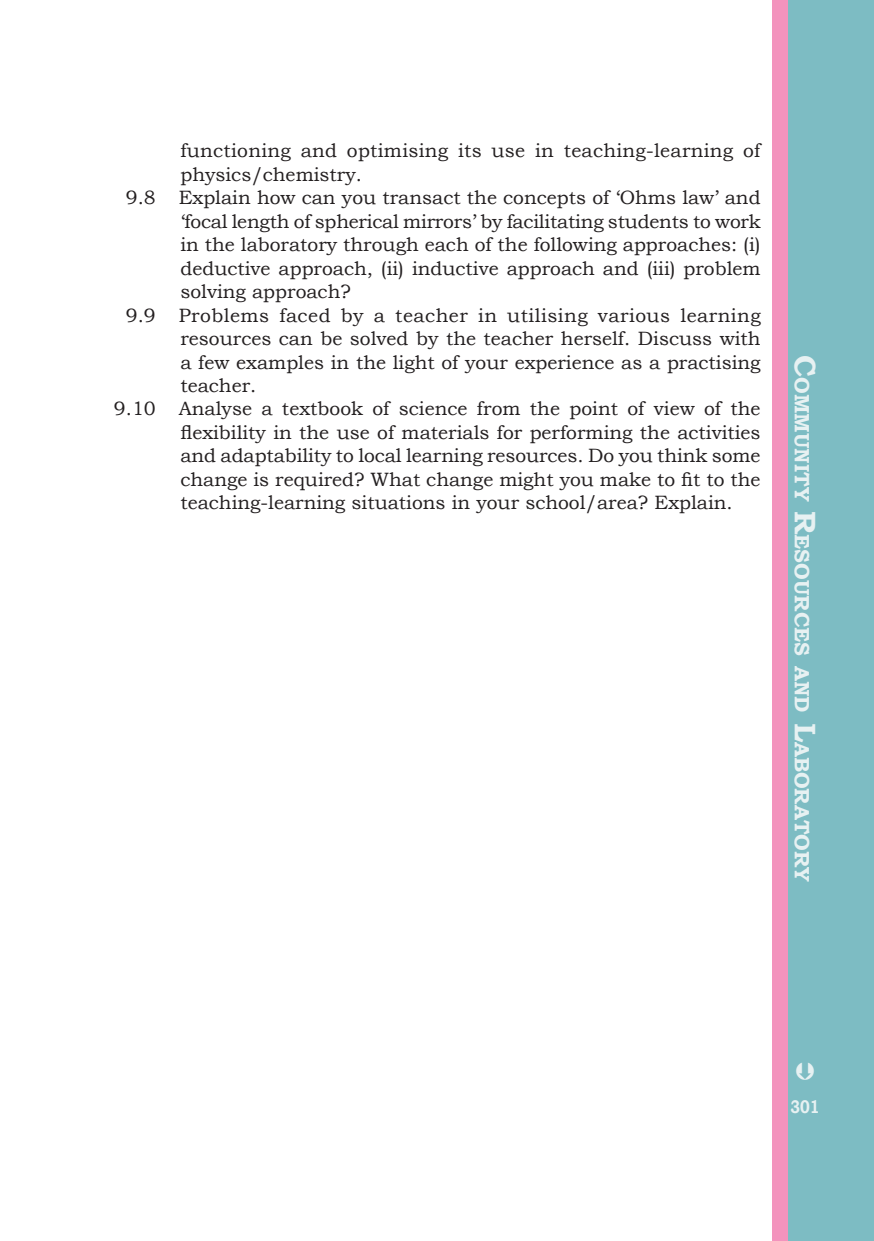
<style>
.page{position:relative;width:874px;height:1241px;background:#fff}
.page>*{position:absolute;margin:0;border:0;box-sizing:border-box;transform-origin:0 0}
.t1{font:700 20.82px "Bookman Old Style";color:#e7f1f2}
.t2{font:19.25px "Bookman Old Style";color:#231f20}
.t3{font:19.25px "Bookman Old Style";letter-spacing:.025em;color:#231f20}
.t4{font:700 18.38px "Bookman Old Style";color:#e7f1f2;scale:.8 1}
.s1{font-size:29.75px}
</style>
<div class="page">
<div style="left:787px;top:0;width:86px;height:1240px;background:#7dbcc3"></div>
<div style="left:771px;top:0;width:16px;height:1240px;background:#f393bd"></div>
<svg style="left:795px;top:1062px;width:18px;height:17px"></svg>
<p class="t2" style="left:180px;top:138px;width:581px">functioning and optimising its use in teaching-learning of</p>
<p class="t2" style="left:180px;top:162px;width:183px">physics/chemistry.</p>
<p class="t2" style="left:126px;top:185px;width:636px">9.8 Explain how can you transact the concepts of ‘Ohms law’ and</p>
<p class="t2" style="left:180px;top:209px;width:581px">‘focal length of spherical mirrors’ by facilitating students to work</p>
<p class="t2" style="left:180px;top:232px;width:581px">in the laboratory through each of the following approaches: (i)</p>
<p class="t2" style="left:180px;top:255px;width:581px">deductive approach, (ii) inductive approach and (iii) problem</p>
<p class="t2" style="left:180px;top:279px;width:172px">solving approach?</p>
<p class="t3" style="left:126px;top:302px;width:636px">9.9 Problems faced by a teacher in utilising various learning</p>
<p class="t2" style="left:180px;top:326px;width:581px">resources can be solved by the teacher herself. Discuss with</p>
<p class="t2" style="left:180px;top:349px;width:581px">a few examples in the light of your experience as a practising</p>
<p class="t2" style="left:180px;top:373px;width:77px">teacher.</p>
<p class="t2" style="left:114px;top:396px;width:647px">9.10 Analyse a textbook of science from the point of view of the</p>
<p class="t2" style="left:180px;top:420px;width:581px">flexibility in the use of materials for performing the activities</p>
<p class="t2" style="left:180px;top:443px;width:581px">and adaptability to local learning resources. Do you think some</p>
<p class="t2" style="left:180px;top:466px;width:581px">change is required? What change might you make to fit to the</p>
<p class="t2" style="left:180px;top:490px;width:553px">teaching-learning situations in your school/area? Explain.</p>
<p class="t1" style="left:816px;top:355px;width:528px;rotate:90deg"><span class="s1">C</span>ommunity <span class="s1">R</span>esources and <span class="s1">L</span>aboratory</p>
<p class="t4" style="left:790px;top:1093px;width:38px">301</p>
</div>
